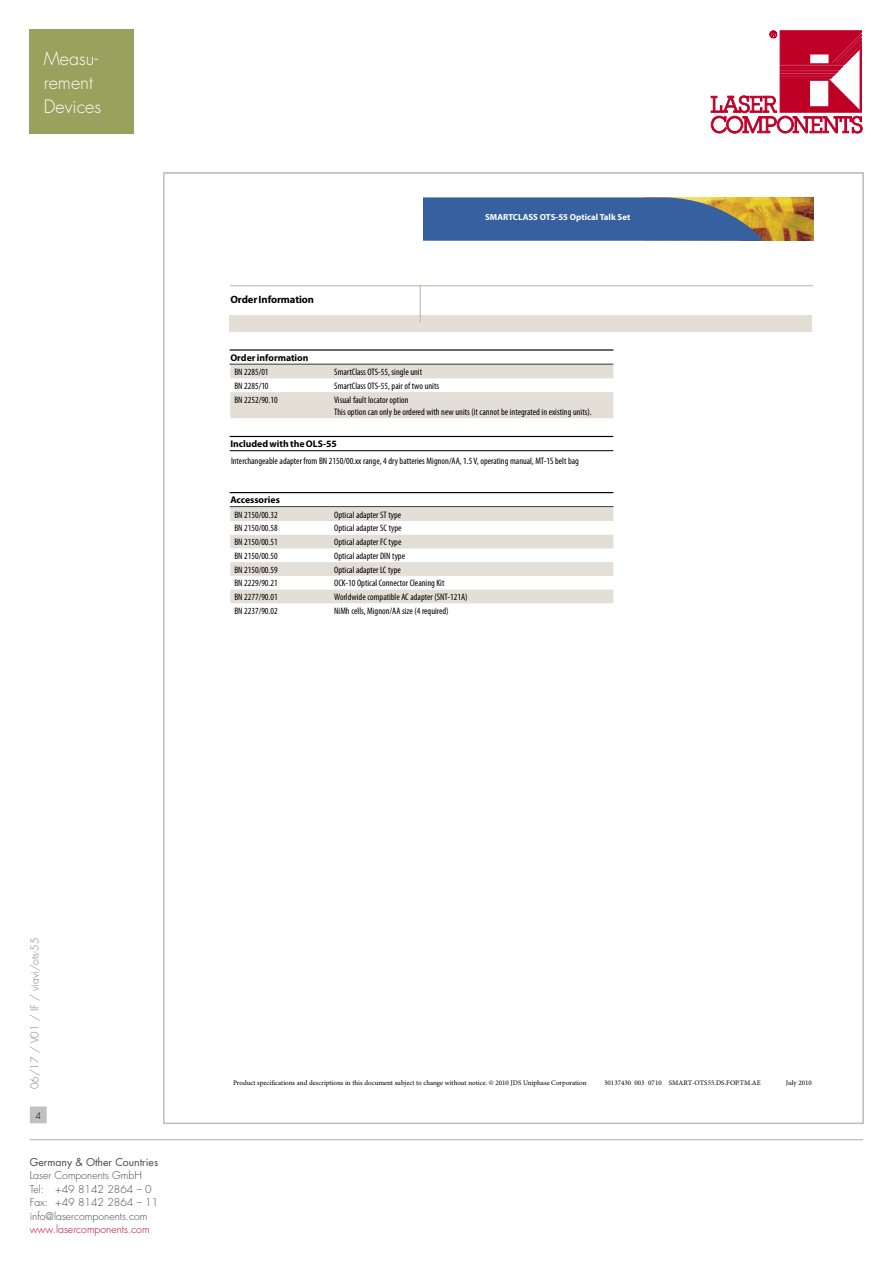
<style>
.page{position:relative;width:893px;height:1263px;background:#fff}
.page>*{position:absolute;margin:0;border:0;box-sizing:border-box;transform-origin:0 0}
.t1{font:300 18px/24px "Futura Std";color:#fff}
.t2{font:700 10.65px "Myriad Pro";letter-spacing:-.01em;color:#000}
.t3{font:300 10.5px/13.5px "Futura Std";color:#484848}
.t4{font:300 10.5px "Futura Std";color:#7c7c7c}
.t5{font:300 10.5px "Futura Std";color:#be0027}
.t6{font:10.5px "Futura Std";color:#484848}
.t7{font:700 9.75px "Myriad Pro";color:#000}
.t8{font:condensed 9.45px/12.3px "Myriad Pro";color:#000}
.t9{font:300 9px "Futura Std";color:#000}
.t10{font:700 8.85px "Myriad Pro";color:#fff}
.t11{font:7.05px "Minion Pro";color:#000}
</style>
<div class="page">
<svg style="left:710px;top:30px;width:153px;height:104px"></svg>
<svg style="left:711px;top:31px;width:151px;height:102px"></svg>
<hr style="left:30px;top:1139px;width:833px;height:1px;background:#c0c0c0">
<div style="left:31px;top:1107px;width:15px;height:16px;background:#c0c0c0"></div>
<div style="left:30px;top:1106px;width:17px;height:17px;border:1px solid #c0c0c0"></div>
<img style="left:763px;top:197px;width:50px;height:43px">
<svg style="left:423px;top:197px;width:340px;height:43px;background:#476896"></svg>
<hr style="left:230px;top:285px;width:583px;height:1px;background:#bbb1a2">
<div style="left:229px;top:316px;width:583px;height:16px;background:#e3ded6"></div>
<hr style="left:420px;top:285px;width:1px;height:37px;background:#bbb1a2">
<hr style="left:230px;top:349px;width:383px;height:2px;background:#000">
<hr style="left:230px;top:364px;width:383px;height:1px;background:#000">
<hr style="left:230px;top:436px;width:383px;height:1px;background:#000">
<hr style="left:230px;top:450px;width:383px;height:1px;background:#000">
<hr style="left:230px;top:492px;width:383px;height:1px;background:#000">
<hr style="left:230px;top:506px;width:383px;height:1px;background:#000">
<svg style="left:230px;top:365px;width:383px;height:53px"></svg>
<svg style="left:230px;top:507px;width:383px;height:96px"></svg>
<div style="left:30px;top:30px;width:104px;height:104px;background:#98a25d"></div>
<h1 class="t1" style="left:44px;top:47px;width:59px">Measu&shy;rement<br>Devices</h1>
<p class="t2" style="left:230px;top:293px;width:85px">Order Information</p>
<p class="t10" style="left:485px;top:211px;width:147px">SMARTCLASS OTS-55 Optical Talk Set</p>
<p class="t7" style="left:230px;top:351px;width:80px">Order information</p>
<p class="t8" style="left:234px;top:366px;width:36px">BN 2285/01</p>
<p class="t8" style="left:334px;top:366px;width:89px">SmartClass OTS-55, single unit</p>
<p class="t8" style="left:234px;top:379px;width:36px">BN 2285/10</p>
<p class="t8" style="left:334px;top:379px;width:106px">SmartClass OTS-55, pair of two units</p>
<p class="t8" style="left:234px;top:393px;width:45px">BN 2252/90.10</p>
<p class="t8" style="left:334px;top:393px;width:259px">Visual fault locator option<br>This option can only be ordered with new units (it cannot be integrated in existing units).</p>
<p class="t7" style="left:230px;top:437px;width:108px">Included with the OLS-55</p>
<p class="t8" style="left:231px;top:454px;width:349px">Interchangeable adapter from BN 2150/00.xx range, 4 dry batteries Mignon/AA, 1.5 V, operating manual, MT-1S belt bag</p>
<p class="t7" style="left:230px;top:493px;width:51px">Accessories</p>
<p class="t8" style="left:234px;top:508px;width:45px">BN 2150/00.32</p>
<p class="t8" style="left:334px;top:508px;width:69px">Optical adapter ST type</p>
<p class="t8" style="left:234px;top:522px;width:45px">BN 2150/00.58</p>
<p class="t8" style="left:334px;top:522px;width:69px">Optical adapter SC type</p>
<p class="t8" style="left:234px;top:536px;width:45px">BN 2150/00.51</p>
<p class="t8" style="left:334px;top:536px;width:69px">Optical adapter FC type</p>
<p class="t8" style="left:234px;top:549px;width:45px">BN 2150/00.50</p>
<p class="t8" style="left:334px;top:549px;width:72px">Optical adapter DIN type</p>
<p class="t8" style="left:234px;top:563px;width:45px">BN 2150/00.59</p>
<p class="t8" style="left:334px;top:563px;width:68px">Optical adapter LC type</p>
<p class="t8" style="left:234px;top:577px;width:45px">BN 2229/90.21</p>
<p class="t8" style="left:334px;top:577px;width:112px">OCK-10 Optical Connector Cleaning Kit</p>
<p class="t8" style="left:234px;top:591px;width:45px">BN 2277/90.01</p>
<p class="t8" style="left:334px;top:591px;width:135px">Worldwide compatible AC adapter (SNT-121A)</p>
<p class="t8" style="left:234px;top:604px;width:45px">BN 2237/90.02</p>
<p class="t8" style="left:334px;top:604px;width:116px">NiMh cells, Mignon/AA size (4 required)</p>
<p class="t4" style="left:28px;top:1089px;width:153px;rotate:-90deg">06/17 / V01 / IF / viavi/ots-55</p>
<p class="t9" style="left:35px;top:1110px;width:7px">4</p>
<p class="t6" style="left:30px;top:1155px;width:130px">Germany &amp; Other Countries</p>
<p class="t3" style="left:30px;top:1169px;width:130px">Laser Components GmbH<br>Tel: +49 8142 2864 – 0<br>Fax: +49 8142 2864 – 11 info@lasercomponents.com</p>
<p class="t5" style="left:30px;top:1223px;width:121px">www.lasercomponents.com</p>
<p class="t11" style="left:233px;top:1077px;width:355px">Product specifications and descriptions in this document subject to change without notice. © 2010 JDS Uniphase Corporation</p>
<p class="t11" style="left:604px;top:1077px;width:158px">30137430 003 0710 SMART-OTS55.DS.FOP.TM.AE</p>
<p class="t11" style="left:786px;top:1077px;width:27px">July 2010</p>
</div>
